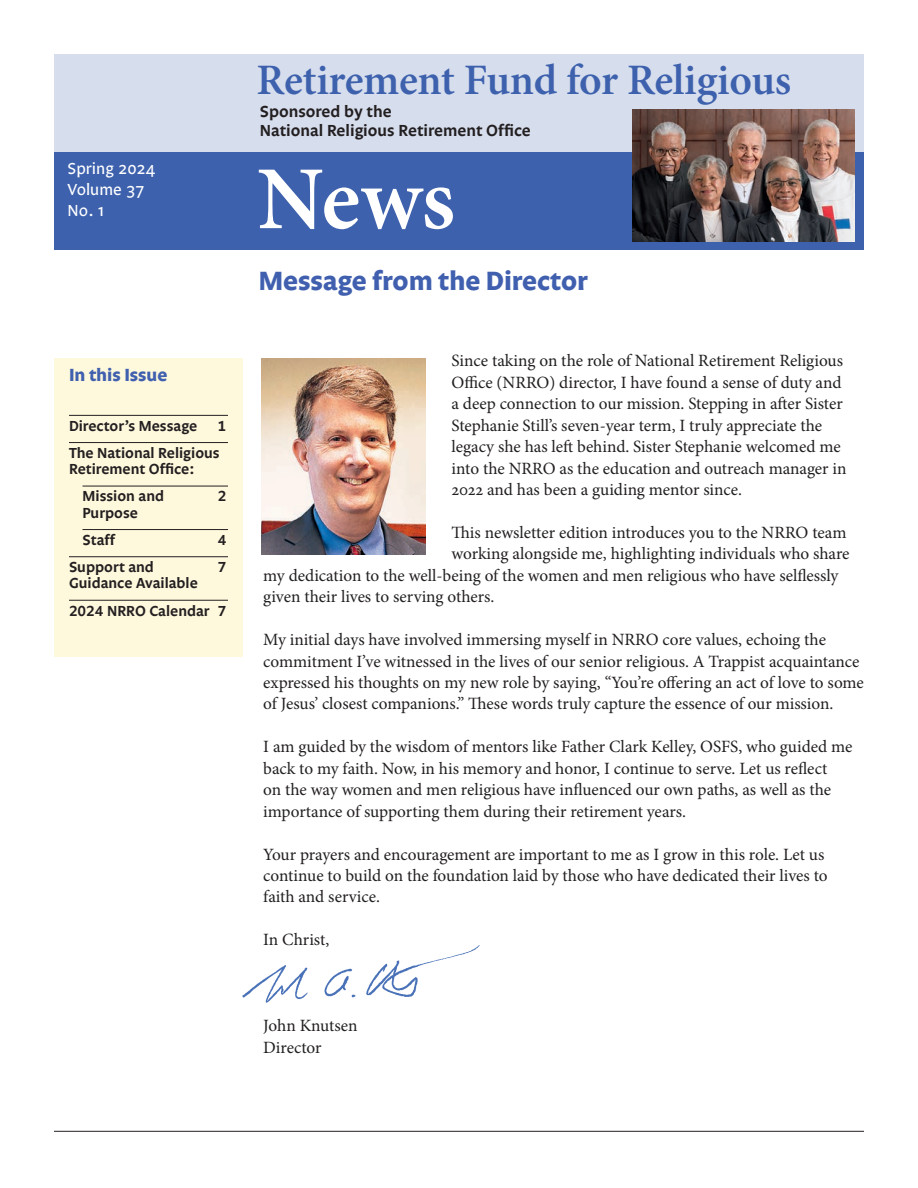
<style>
.page{position:relative;width:918px;height:1188px;background:#fff}
.page>*{position:absolute;margin:0;border:0;box-sizing:border-box;transform-origin:0 0}
.t1{font:600 90px "Minion Pro";color:#fff}
.t2{font:600 43.5px "Minion Pro";letter-spacing:-.01em;color:#3d61ad}
.Story_Head{font:700 27px "Legato Pro";color:#4060af}
.Contents_Head{font:700 18px "Legato Pro";color:#4060af}
.Text{font:17.25px/21.5px "Minion Pro";letter-spacing:-.005em;color:#231f20}
.t3{font:600 16.5px/19.8px "Legato Pro";color:#231f20}
.t4{font:16.5px/21px "Legato Pro";color:#fff}
.Contents_Subsequent_Items{font:600 15px/16.4px "Legato Pro";color:#231f20}
.Contents_First_Item{font:600 15px "Legato Pro";color:#231f20}
</style>
<div class="page">
<div style="left:54px;top:152px;width:810px;height:98px;background:#3d61ad"></div>
<div style="left:54px;top:54px;width:810px;height:98px;background:#d6dded"></div>
<hr style="left:54px;top:1131px;width:810px;height:1px;background:#231f20">
<div style="left:54px;top:359px;width:189px;height:298px;background:#fef8dd"></div>
<hr style="left:69px;top:415px;width:159px;height:1px;background:#231f20">
<hr style="left:69px;top:442px;width:159px;height:1px;background:#231f20">
<hr style="left:82px;top:486px;width:146px;height:1px;background:#231f20">
<hr style="left:82px;top:529px;width:146px;height:1px;background:#231f20">
<hr style="left:69px;top:556px;width:159px;height:1px;background:#231f20">
<hr style="left:69px;top:600px;width:159px;height:1px;background:#231f20">
<img style="left:261px;top:358px;width:165px;height:196px">
<img style="left:242px;top:945px;width:238px;height:58px">
<img style="left:633px;top:110px;width:222px;height:132px">
<p class="t4" style="left:68px;top:158px;width:89px">Spring 2024</p>
<p class="t4" style="left:68px;top:179px;width:79px">Volume 37<br>No. 1</p>
<p class="Contents_Head" style="left:69px;top:364px;width:100px">In this Issue</p>
<p class="Contents_First_Item" style="left:69px;top:416px;width:130px">Director’s Message</p>
<p class="Contents_First_Item" style="left:218px;top:416px;width:10px">1</p>
<p class="Contents_Subsequent_Items" style="left:69px;top:445px;width:152px">The National Religious<br>Retirement Office:</p>
<p class="Contents_Subsequent_Items" style="left:82px;top:489px;width:83px">Mission and</p>
<p class="Contents_Subsequent_Items" style="left:218px;top:489px;width:10px">2</p>
<p class="Contents_Subsequent_Items" style="left:82px;top:505px;width:57px">Purpose</p>
<p class="Contents_Subsequent_Items" style="left:82px;top:532px;width:34px">Staff</p>
<p class="Contents_Subsequent_Items" style="left:218px;top:532px;width:10px">4</p>
<p class="Contents_Subsequent_Items" style="left:69px;top:559px;width:86px">Support and</p>
<p class="Contents_Subsequent_Items" style="left:218px;top:559px;width:10px">7</p>
<p class="Contents_Subsequent_Items" style="left:69px;top:576px;width:130px">Guidance Available</p>
<p class="Contents_Subsequent_Items" style="left:69px;top:603px;width:159px">2024 NRRO Calendar 7</p>
<h2 class="t2" style="left:256px;top:50px;width:536px">Retirement Fund for Religious</h2>
<p class="t3" style="left:260px;top:102px;width:272px">Sponsored by the<br>National Religious Retirement Office</p>
<h1 class="t1" style="left:257px;top:137px;width:199px">News</h1>
<p class="Story_Head" style="left:259px;top:264px;width:331px">Message from the Director</p>
<p class="Text" style="left:452px;top:350px;width:397px">Since taking on the role of National Retirement Religious Office (NRRO) director, I have found a sense of duty and a deep connection to our mission. Stepping in after Sister Stephanie Still’s seven-year term, I truly appreciate the legacy she has left behind. Sister Stephanie welcomed me into the NRRO as the education and outreach manager in 2022 and has been a guiding mentor since.</p>
<p class="Text" style="left:452px;top:522px;width:397px">This newsletter edition introduces you to the NRRO team</p>
<p class="Text" style="left:452px;top:543px;width:399px">working alongside me, highlighting individuals who share</p>
<p class="Text" style="left:263px;top:565px;width:577px">my dedication to the well-being of the women and men religious who have selflessly</p>
<p class="Text" style="left:263px;top:586px;width:233px">given their lives to serving others.</p>
<p class="Text" style="left:263px;top:629px;width:602px">My initial days have involved immersing myself in NRRO core values, echoing the commitment I’ve witnessed in the lives of our senior religious. A Trappist acquaintance expressed his thoughts on my new role by saying, “You’re offering an act of love to some of Jesus’ closest companions.” These words truly capture the essence of our mission.</p>
<p class="Text" style="left:263px;top:736px;width:591px">I am guided by the wisdom of mentors like Father Clark Kelley, OSFS, who guided me back to my faith. Now, in his memory and honor, I continue to serve. Let us reflect<br>on the way women and men religious have influenced our own paths, as well as the importance of supporting them during their retirement years.</p>
<p class="Text" style="left:263px;top:843px;width:566px">Your prayers and encouragement are important to me as I grow in this role. Let us continue to build on the foundation laid by those who have dedicated their lives to faith and service.</p>
<p class="Text" style="left:263px;top:929px;width:68px">In Christ,</p>
<p class="Text" style="left:263px;top:1015px;width:96px">John Knutsen<br>Director</p>
</div>
